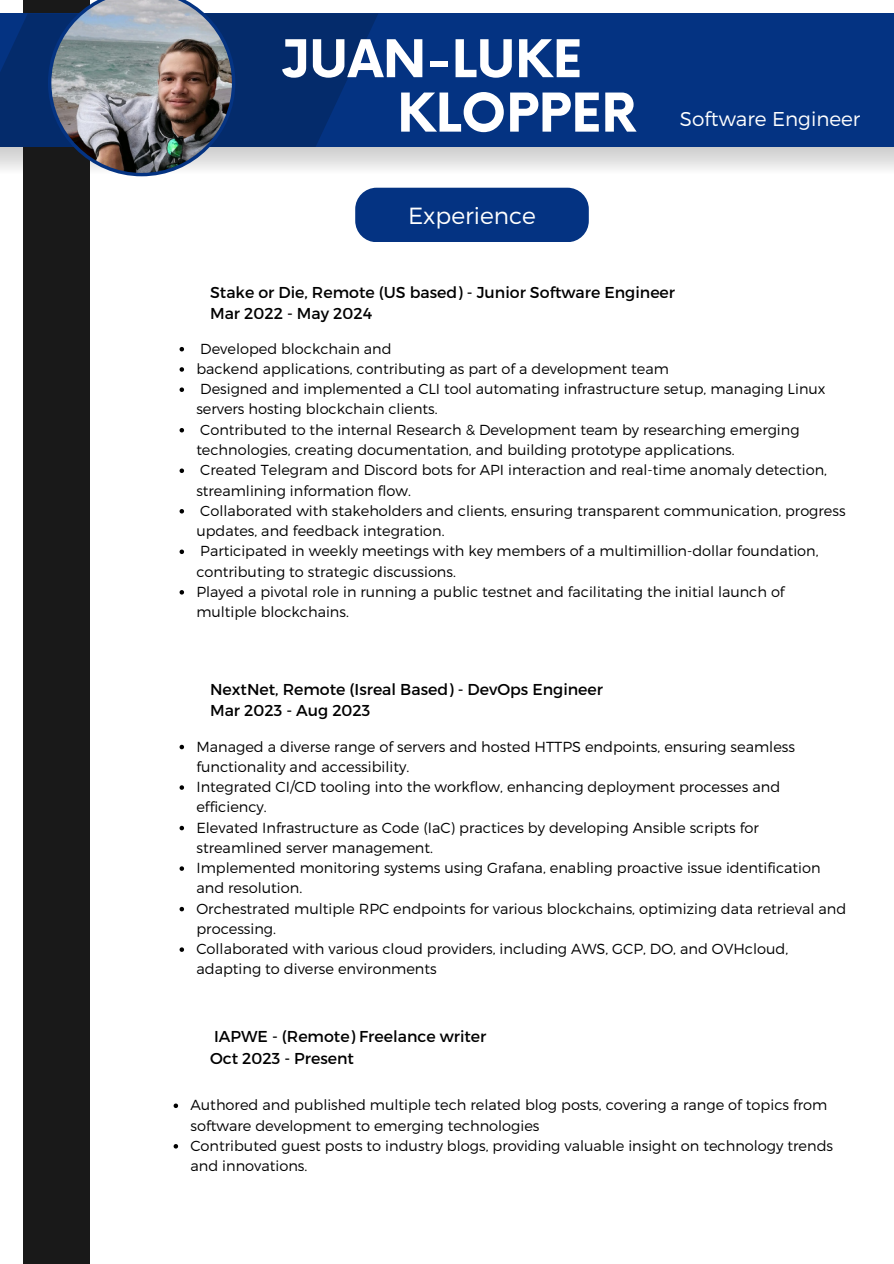
<style>
.page{position:relative;width:894px;height:1264px;background:#fff}
.page>*{position:absolute;margin:0;border:0;box-sizing:border-box;transform-origin:0 0}
.t1{font:700 52.05px "Now";color:#fff}
.t2{font:700 50.55px "Now";color:#fff}
.t3{font:300 23.4px "Montserrat";color:#fff}
.t4{font:300 19.95px "Montserrat";color:#fff}
.t5{font:15.75px "Montserrat";color:#010101}
.t6{font:300 14.55px/20.2px "Montserrat";color:#010101}
</style>
<div class="page">
<svg style="left:0;top:147px;width:893px;height:42px"></svg>
<div style="left:23px;top:0;width:66px;height:1263px;background:#191919"></div>
<div style="left:0;top:13px;width:893px;height:134px;background:#043382"></div>
<svg style="left:0;top:13px;width:378px;height:134px;fill:#042b6b"></svg>
<img style="left:48px;top:0;width:187px;height:176px">
<svg style="left:179px;top:347px;width:5px;height:4px"></svg>
<svg style="left:179px;top:367px;width:5px;height:5px"></svg>
<svg style="left:179px;top:387px;width:5px;height:5px"></svg>
<svg style="left:179px;top:428px;width:5px;height:4px"></svg>
<svg style="left:179px;top:468px;width:5px;height:5px"></svg>
<svg style="left:179px;top:509px;width:5px;height:4px"></svg>
<svg style="left:179px;top:549px;width:5px;height:5px"></svg>
<svg style="left:179px;top:590px;width:5px;height:4px"></svg>
<div style="left:355px;top:188px;width:233px;height:54px;background:#043382;border-radius:21px"></div>
<svg style="left:179px;top:744px;width:5px;height:5px"></svg>
<svg style="left:179px;top:785px;width:5px;height:4px"></svg>
<svg style="left:179px;top:825px;width:5px;height:5px"></svg>
<svg style="left:179px;top:866px;width:5px;height:4px"></svg>
<svg style="left:179px;top:906px;width:5px;height:5px"></svg>
<svg style="left:179px;top:947px;width:5px;height:4px"></svg>
<svg style="left:173px;top:1103px;width:5px;height:4px"></svg>
<svg style="left:173px;top:1144px;width:5px;height:4px"></svg>
<h1 class="t2" style="left:280px;top:32px;width:303px">JUAN-LUKE</h1>
<h3 class="t1" style="left:397px;top:85px;width:240px">KLOPPER</h3>
<p class="t3" style="left:408px;top:200px;width:129px">Experience</p>
<h1 class="t4" style="left:679px;top:106px;width:182px">Software Engineer</h1>
<p class="t5" style="left:210px;top:282px;width:466px">Stake or Die, Remote (US based) - Junior Software Engineer</p>
<p class="t5" style="left:210px;top:303px;width:164px">Mar 2022 - May 2024</p>
<h2 class="t6" style="left:200px;top:337px;width:193px">Developed blockchain and</h2>
<p class="t6" style="left:196px;top:358px;width:474px">backend applications, contributing as part of a development team</p>
<p class="t6" style="left:196px;top:378px;width:630px">Designed and implemented a CLI tool automating infrastructure setup, managing Linux servers hosting blockchain clients.</p>
<p class="t6" style="left:196px;top:418px;width:604px">Contributed to the internal Research &amp; Development team by researching emerging technologies, creating documentation, and building prototype applications.</p>
<p class="t6" style="left:196px;top:459px;width:632px">Created Telegram and Discord bots for API interaction and real-time anomaly detection, streamlining information flow.</p>
<p class="t6" style="left:196px;top:499px;width:650px">Collaborated with stakeholders and clients, ensuring transparent communication, progress updates, and feedback integration.</p>
<p class="t6" style="left:196px;top:540px;width:623px">Participated in weekly meetings with key members of a multimillion-dollar foundation, contributing to strategic discussions.</p>
<p class="t6" style="left:196px;top:580px;width:589px">Played a pivotal role in running a public testnet and facilitating the initial launch of multiple blockchains.</p>
<p class="t5" style="left:210px;top:678px;width:394px">NextNet, Remote (Isreal Based) - DevOps Engineer</p>
<p class="t5" style="left:210px;top:700px;width:162px">Mar 2023 - Aug 2023</p>
<p class="t6" style="left:196px;top:735px;width:600px">Managed a diverse range of servers and hosted HTTPS endpoints, ensuring seamless functionality and accessibility.</p>
<p class="t6" style="left:196px;top:776px;width:585px">Integrated CI/CD tooling into the workflow, enhancing deployment processes and efficiency.</p>
<p class="t6" style="left:196px;top:816px;width:564px">Elevated Infrastructure as Code (IaC) practices by developing Ansible scripts for streamlined server management.</p>
<p class="t6" style="left:196px;top:857px;width:625px">Implemented monitoring systems using Grafana, enabling proactive issue identification and resolution.</p>
<p class="t6" style="left:196px;top:897px;width:651px">Orchestrated multiple RPC endpoints for various blockchains, optimizing data retrieval and processing.</p>
<p class="t6" style="left:196px;top:938px;width:593px">Collaborated with various cloud providers, including AWS, GCP, DO, and OVHcloud, adapting to diverse environments</p>
<p class="t5" style="left:214px;top:1025px;width:274px">IAPWE - (Remote) Freelance writer</p>
<p class="t5" style="left:210px;top:1047px;width:145px">Oct 2023 - Present</p>
<p class="t6" style="left:190px;top:1094px;width:638px">Authored and published multiple tech related blog posts, covering a range of topics from software development to emerging technologies</p>
<p class="t6" style="left:190px;top:1134px;width:644px">Contributed guest posts to industry blogs, providing valuable insight on technology trends and innovations.</p>
</div>
